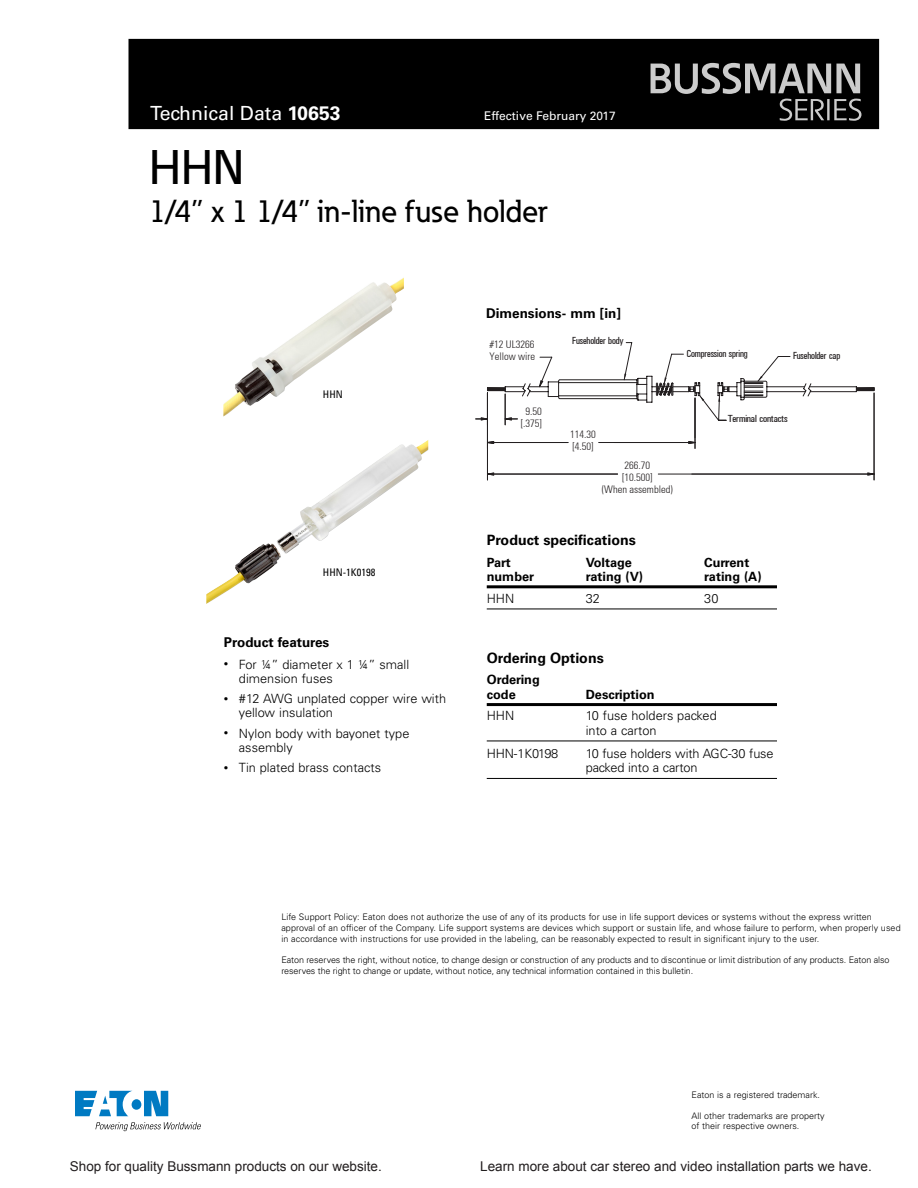
<style>
.page{position:relative;width:918px;height:1188px;background:#fff}
.page>*{position:absolute;margin:0;border:0;box-sizing:border-box;transform-origin:0 0}
.t1{font:500 48px "Eaton";color:#000}
.t2{font:500 31.5px "Eaton";color:#000}
.t3{font:19.5px "Univers";color:#fff}
.t4{font:700 14.25px "Univers";color:#000}
.t5{font:13.5px "Arial";color:#221e1f}
.t6{font:700 13.5px "Univers";color:#000}
.t7{font:300 12.75px/14.2px "Univers";color:#000}
.t8{font:700 12.75px/14.2px "Univers";color:#000}
.t9{font:12px "Univers";color:#fff}
.t10{font:300 condensed 10.5px/12px "Univers 47";color:#231f20}
.t11{font:10.5px "Universal Condensed";color:#231f20}
.t12{font:10.5px "Universal Condensed";color:#231f20;scale:1.06 1}
.t13{font:condensed 10.5px "Univers";color:#000}
.t14{font:300 9px/10.8px "Univers";color:#000}
.s1{font-weight:700}
.s2{font-size:9px}
</style>
<div class="page">
<div style="left:129px;top:39px;width:750px;height:90px;background:#000"></div>
<svg style="left:651px;top:63px;width:210px;height:58px"></svg>
<svg style="left:75px;top:1091px;width:93px;height:25px"></svg>
<svg style="left:95px;top:1122px;width:106px;height:9px"></svg>
<hr style="left:487px;top:585px;width:290px;height:3px;background:#000">
<hr style="left:487px;top:609px;width:290px;height:1px;background:#000">
<hr style="left:487px;top:703px;width:290px;height:3px;background:#000">
<hr style="left:487px;top:741px;width:290px;height:1px;background:#000">
<hr style="left:487px;top:778px;width:290px;height:1px;background:#000">
<img style="left:223px;top:277px;width:181px;height:140px">
<img style="left:206px;top:440px;width:222px;height:164px">
<hr style="left:874px;top:393px;width:1px;height:87px;background:#231f20">
<hr style="left:487px;top:393px;width:1px;height:87px;background:#231f20">
<svg style="left:476px;top:342px;width:399px;height:133px"></svg>
<h3 class="t3" style="left:150px;top:102px;width:192px">Technical Data <span class="s1">10653</span></h3>
<h3 class="t9" style="left:484px;top:109px;width:133px">Effective February 2017</h3>
<h1 class="t1" style="left:149px;top:138px;width:97px">HHN</h1>
<h2 class="t2" style="left:149px;top:192px;width:400px">1/4” x 1 1/4” in-line fuse holder</h2>
<p class="t13" style="left:323px;top:387px;width:21px">HHN</p>
<p class="t13" style="left:323px;top:566px;width:54px">HHN-1K0198</p>
<h3 class="t6" style="left:224px;top:634px;width:107px">Product features</h3>
<h3 class="t7" style="left:239px;top:657px;width:172px;text-indent:-15px"><span class="s2">•</span> For ¼” diameter x 1 ¼” small dimension fuses</h3>
<h3 class="t7" style="left:239px;top:691px;width:209px;text-indent:-15px"><span class="s2">•</span> #12 AWG unplated copper wire with yellow insulation</h3>
<h3 class="t7" style="left:239px;top:726px;width:172px;text-indent:-15px"><span class="s2">•</span> Nylon body with bayonet type assembly</h3>
<h3 class="t7" style="left:224px;top:760px;width:159px"><span class="s2">•</span> Tin plated brass contacts</h3>
<h3 class="t6" style="left:486px;top:305px;width:136px">Dimensions- mm [in]</h3>
<p class="t10" style="left:489px;top:339px;width:47px">#12 UL3266<br>Yellow wire</p>
<p class="t11" style="left:572px;top:335px;width:53px">Fuseholder body</p>
<p class="t11" style="left:687px;top:348px;width:63px">Compression spring</p>
<p class="t11" style="left:793px;top:350px;width:49px">Fuseholder cap</p>
<p class="t10" style="left:521px;top:405px;width:23px;text-align:center">9.50 [.375]</p>
<p class="t10" style="left:570px;top:428px;width:27px">114.30 [4.50]</p>
<p class="t10" style="left:602px;top:460px;width:72px;text-align:center">266.70<br>[10.500]<br>(When assembled)</p>
<p class="t12" style="left:728px;top:413px;width:58px">Terminal contacts</p>
<h3 class="t4" style="left:487px;top:531px;width:151px">Product specifications</h3>
<h3 class="t8" style="left:487px;top:555px;width:26px">Part</h3>
<h3 class="t8" style="left:586px;top:555px;width:48px">Voltage</h3>
<h3 class="t8" style="left:704px;top:555px;width:47px">Current</h3>
<h3 class="t8" style="left:487px;top:569px;width:49px">number</h3>
<h3 class="t8" style="left:586px;top:569px;width:59px">rating (V)</h3>
<h3 class="t8" style="left:704px;top:569px;width:59px">rating (A)</h3>
<h3 class="t7" style="left:487px;top:591px;width:29px">HHN</h3>
<h3 class="t7" style="left:586px;top:591px;width:16px">32</h3>
<h3 class="t7" style="left:704px;top:591px;width:16px">30</h3>
<h3 class="t4" style="left:487px;top:649px;width:119px">Ordering Options</h3>
<h3 class="t8" style="left:487px;top:673px;width:55px">Ordering code</h3>
<h3 class="t8" style="left:586px;top:687px;width:70px">Description</h3>
<h3 class="t7" style="left:487px;top:709px;width:29px">HHN</h3>
<h3 class="t7" style="left:586px;top:709px;width:133px">10 fuse holders packed into a carton</h3>
<h3 class="t7" style="left:487px;top:746px;width:73px">HHN-1K0198</h3>
<h3 class="t7" style="left:586px;top:746px;width:189px">10 fuse holders with AGC-30 fuse packed into a carton</h3>
<p class="t14" style="left:281px;top:911px;width:621px">Life Support Policy: Eaton does not authorize the use of any of its products for use in life support devices or systems without the express written approval of an officer of the Company. Life support systems are devices which support or sustain life, and whose failure to perform, when properly used in accordance with instructions for use provided in the labeling, can be reasonably expected to result in significant injury to the user.</p>
<p class="t14" style="left:281px;top:955px;width:610px">Eaton reserves the right, without notice, to change design or construction of any products and to discontinue or limit distribution of any products. Eaton also reserves the right to change or update, without notice, any technical information contained in this bulletin.</p>
<p class="t14" style="left:692px;top:1089px;width:130px">Eaton is a registered trademark.</p>
<p class="t14" style="left:692px;top:1111px;width:135px">All other trademarks are property of their respective owners.</p>
<h3 class="t5" style="left:70px;top:1157px;width:314px">Shop for quality Bussmann products on our website.</h3>
<h3 class="t5" style="left:480px;top:1157px;width:393px">Learn more about car stereo and video installation parts we have.</h3>
</div>
